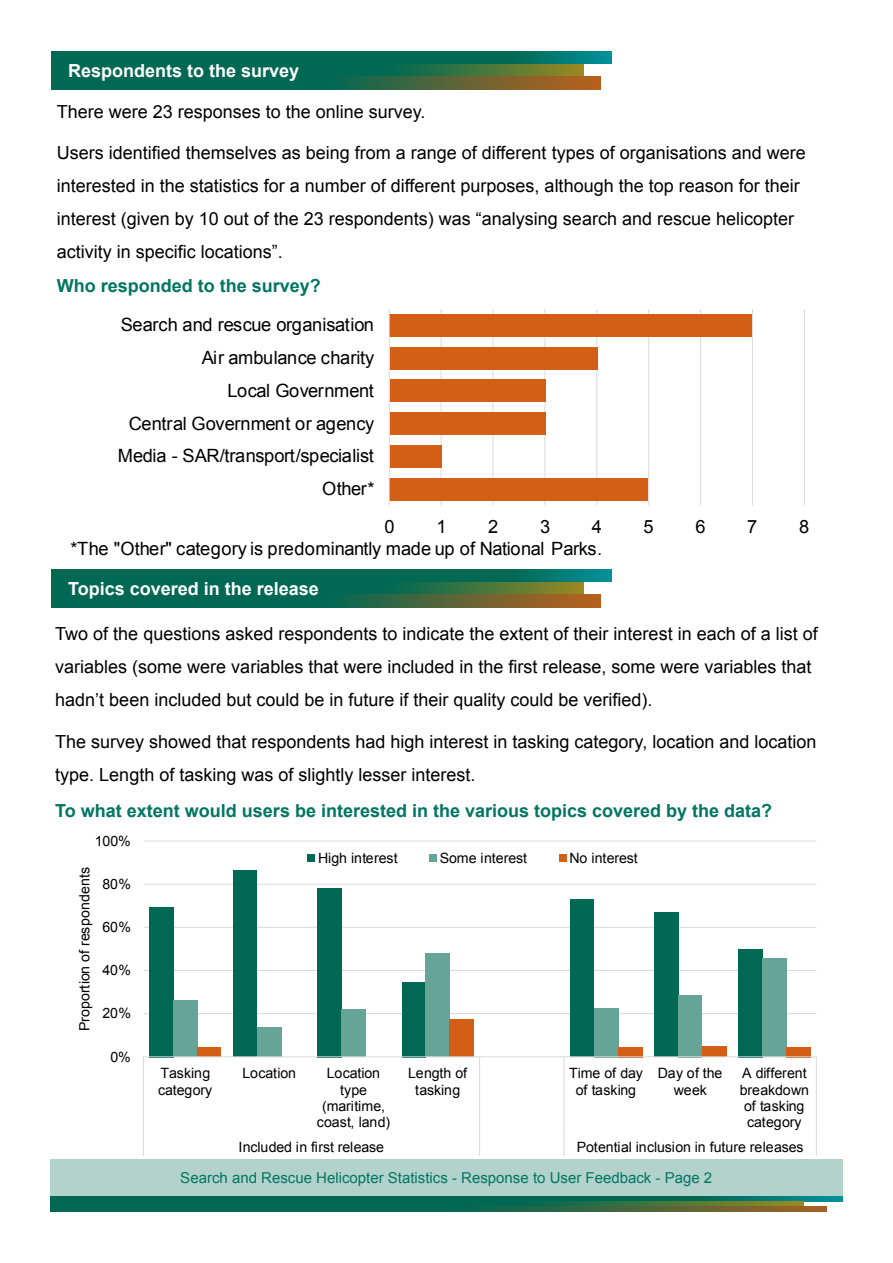
<style>
.page{position:relative;width:893px;height:1263px;background:#fff}
.page>*{position:absolute;margin:0;border:0;box-sizing:border-box;transform-origin:0 0}
.t1{font:18.3px/32.7px "Arial";letter-spacing:-.015em;color:#000;text-align:right}
.t2{font:18px/33px "Arial";color:#000}
.t3{font:700 18px "Arial";color:#007662}
.t4{font:700 18px "Arial";color:#fff}
.t5{font:15px "Arial";color:#007662}
.t6{font:14.25px/16.4px "Arial";color:#000;text-align:center}
</style>
<div class="page">
<div style="left:50px;top:1160px;width:792px;height:36px;background:#b3d2cb"></div>
<svg style="left:50px;top:1196px;width:792px;height:5px;background:#006b59"></svg>
<svg style="left:50px;top:1201px;width:753px;height:5px;background:#1b6d4a"></svg>
<svg style="left:50px;top:1206px;width:777px;height:6px;background:#256647"></svg>
<svg style="left:51px;top:64px;width:533px;height:13px;background:#1c6d49"></svg>
<svg style="left:51px;top:51px;width:561px;height:13px;background:#006b59"></svg>
<svg style="left:51px;top:77px;width:550px;height:12px;background:#306544"></svg>
<svg style="left:51px;top:582px;width:533px;height:13px;background:#1c6d49"></svg>
<svg style="left:51px;top:569px;width:561px;height:13px;background:#006b59"></svg>
<svg style="left:51px;top:595px;width:550px;height:12px;background:#306544"></svg>
<hr style="left:441px;top:309px;width:1px;height:196px;background:#d9d9d9">
<hr style="left:492px;top:309px;width:1px;height:196px;background:#d9d9d9">
<hr style="left:544px;top:309px;width:1px;height:196px;background:#d9d9d9">
<hr style="left:596px;top:309px;width:1px;height:196px;background:#d9d9d9">
<hr style="left:648px;top:309px;width:1px;height:196px;background:#d9d9d9">
<hr style="left:700px;top:309px;width:1px;height:196px;background:#d9d9d9">
<hr style="left:752px;top:309px;width:1px;height:196px;background:#d9d9d9">
<hr style="left:804px;top:309px;width:1px;height:196px;background:#d9d9d9">
<div style="left:390px;top:478px;width:258px;height:22px;background:#d25f15"></div>
<div style="left:390px;top:445px;width:52px;height:22px;background:#d25f15"></div>
<div style="left:390px;top:412px;width:155px;height:23px;background:#d25f15"></div>
<div style="left:390px;top:380px;width:155px;height:22px;background:#d25f15"></div>
<div style="left:390px;top:347px;width:207px;height:22px;background:#d25f15"></div>
<div style="left:390px;top:314px;width:362px;height:23px;background:#d25f15"></div>
<hr style="left:389px;top:309px;width:1px;height:196px;background:#d9d9d9">
<hr style="left:143px;top:841px;width:673px;height:1px;background:#d9d9d9">
<hr style="left:143px;top:1057px;width:1px;height:74px;background:#d9d9d9">
<hr style="left:479px;top:1057px;width:1px;height:74px;background:#d9d9d9">
<hr style="left:564px;top:1057px;width:1px;height:74px;background:#d9d9d9">
<hr style="left:816px;top:1057px;width:1px;height:74px;background:#d9d9d9">
<svg style="left:143px;top:1131px;width:1px;height:24px"></svg>
<svg style="left:479px;top:1131px;width:1px;height:24px"></svg>
<svg style="left:564px;top:1131px;width:1px;height:24px"></svg>
<svg style="left:816px;top:1131px;width:1px;height:24px"></svg>
<div style="left:307px;top:855px;width:8px;height:7px;background:#006853"></div>
<div style="left:430px;top:855px;width:7px;height:7px;background:#66a498"></div>
<div style="left:559px;top:855px;width:7px;height:7px;background:#d25f15"></div>
<hr style="left:143px;top:1013px;width:673px;height:1px;background:#d9d9d9">
<hr style="left:143px;top:970px;width:673px;height:1px;background:#d9d9d9">
<hr style="left:143px;top:927px;width:673px;height:1px;background:#d9d9d9">
<hr style="left:143px;top:884px;width:673px;height:1px;background:#d9d9d9">
<div style="left:738px;top:949px;width:24px;height:108px;background:#006853"></div>
<div style="left:654px;top:913px;width:24px;height:144px;background:#006853"></div>
<div style="left:570px;top:900px;width:24px;height:157px;background:#006853"></div>
<div style="left:402px;top:982px;width:23px;height:75px;background:#006853"></div>
<div style="left:317px;top:888px;width:25px;height:169px;background:#006853"></div>
<div style="left:233px;top:870px;width:24px;height:187px;background:#006853"></div>
<div style="left:149px;top:907px;width:24px;height:150px;background:#006853"></div>
<div style="left:762px;top:958px;width:24px;height:99px;background:#66a498"></div>
<div style="left:678px;top:995px;width:24px;height:62px;background:#66a498"></div>
<div style="left:594px;top:1008px;width:24px;height:49px;background:#66a498"></div>
<div style="left:425px;top:954px;width:25px;height:103px;background:#66a498"></div>
<div style="left:342px;top:1010px;width:24px;height:47px;background:#66a498"></div>
<div style="left:257px;top:1027px;width:24px;height:30px;background:#66a498"></div>
<div style="left:173px;top:1000px;width:24px;height:57px;background:#66a498"></div>
<div style="left:786px;top:1047px;width:25px;height:10px;background:#d25f15"></div>
<div style="left:702px;top:1046px;width:24px;height:11px;background:#d25f15"></div>
<div style="left:618px;top:1047px;width:24px;height:10px;background:#d25f15"></div>
<div style="left:450px;top:1019px;width:24px;height:38px;background:#d25f15"></div>
<div style="left:197px;top:1048px;width:24px;height:9px;background:#d25f15"></div>
<hr style="left:143px;top:1056px;width:673px;height:1px;background:#d9d9d9">
<h4 class="t4" style="left:68px;top:58px;width:233px">Respondents to the survey</h4>
<p class="t2" style="left:57px;top:95px;width:370px">There were 23 responses to the online survey.</p>
<p class="t2" style="left:57px;top:137px;width:751px">Users identified themselves as being from a range of different types of organisations and were interested in the statistics for a number of different purposes, although the top reason for their interest (given by 10 out of the 23 respondents) was “analysing search and rescue helicopter activity in specific locations”.</p>
<h4 class="t3" style="left:57px;top:274px;width:266px">Who responded to the survey?</h4>
<p class="t1" style="left:118px;top:309px;width:258px">Search and rescue organisation<br>Air ambulance charity<br>Local Government<br>Central Government or agency<br>Media - SAR/transport/specialist</p>
<p class="t1" style="left:322px;top:472px;width:54px">Other*</p>
<p class="t1" style="left:385px;top:510px;width:12px">0</p>
<p class="t1" style="left:436px;top:510px;width:12px">1</p>
<p class="t1" style="left:488px;top:510px;width:12px">2</p>
<p class="t1" style="left:540px;top:510px;width:12px">3</p>
<p class="t1" style="left:592px;top:510px;width:12px">4</p>
<p class="t1" style="left:644px;top:510px;width:12px">5</p>
<p class="t1" style="left:695px;top:510px;width:12px">6</p>
<p class="t1" style="left:747px;top:510px;width:12px">7</p>
<p class="t1" style="left:71px;top:532px;width:533px">*The "Other" category is predominantly made up of National Parks.</p>
<p class="t4" style="left:68px;top:576px;width:252px">Topics covered in the release</p>
<p class="t2" style="left:55px;top:618px;width:764px">Two of the questions asked respondents to indicate the extent of their interest in each of a list of variables (some were variables that were included in the first release, some were variables that hadn’t been included but could be in future if their quality could be verified).</p>
<p class="t2" style="left:55px;top:725px;width:763px">The survey showed that respondents had high interest in tasking category, location and location type. Length of tasking was of slightly lesser interest.</p>
<p class="t3" style="left:55px;top:798px;width:718px">To what extent would users be interested in the various topics covered by the data?</p>
<p class="t6" style="left:95px;top:833px;width:38px">100%</p>
<p class="t6" style="left:318px;top:850px;width:81px">High interest</p>
<p class="t6" style="left:440px;top:850px;width:89px">Some interest</p>
<p class="t6" style="left:569px;top:850px;width:70px">No interest</p>
<p class="t6" style="left:77px;top:1031px;width:166px;rotate:-90deg">Proportion of respondents</p>
<p class="t6" style="left:103px;top:876px;width:30px">80%</p>
<p class="t1" style="left:799px;top:510px;width:12px">8</p>
<p class="t6" style="left:103px;top:919px;width:30px">60%</p>
<p class="t6" style="left:103px;top:962px;width:30px">40%</p>
<p class="t6" style="left:103px;top:1005px;width:30px">20%</p>
<p class="t6" style="left:110px;top:1048px;width:22px">0%</p>
<p class="t6" style="left:569px;top:1065px;width:155px">Time of day Day of the</p>
<p class="t6" style="left:742px;top:1065px;width:66px">A different</p>
<p class="t6" style="left:576px;top:1082px;width:62px">of tasking</p>
<p class="t6" style="left:674px;top:1082px;width:35px">week</p>
<p class="t6" style="left:740px;top:1082px;width:71px">breakdown of tasking category</p>
<p class="t6" style="left:577px;top:1139px;width:228px">Potential inclusion in future releases</p>
<p class="t5" style="left:180px;top:1168px;width:533px">Search and Rescue Helicopter Statistics - Response to User Feedback - Page 2</p>
<p class="t6" style="left:160px;top:1065px;width:51px">Tasking</p>
<p class="t6" style="left:243px;top:1065px;width:55px">Location</p>
<p class="t6" style="left:327px;top:1065px;width:55px">Location</p>
<p class="t6" style="left:408px;top:1065px;width:60px">Length of</p>
<p class="t6" style="left:158px;top:1082px;width:56px">category</p>
<p class="t6" style="left:340px;top:1082px;width:28px">type</p>
<p class="t6" style="left:415px;top:1082px;width:47px">tasking</p>
<p class="t6" style="left:317px;top:1098px;width:75px">(maritime, coast, land)</p>
<p class="t6" style="left:239px;top:1139px;width:147px">Included in first release</p>
</div>
